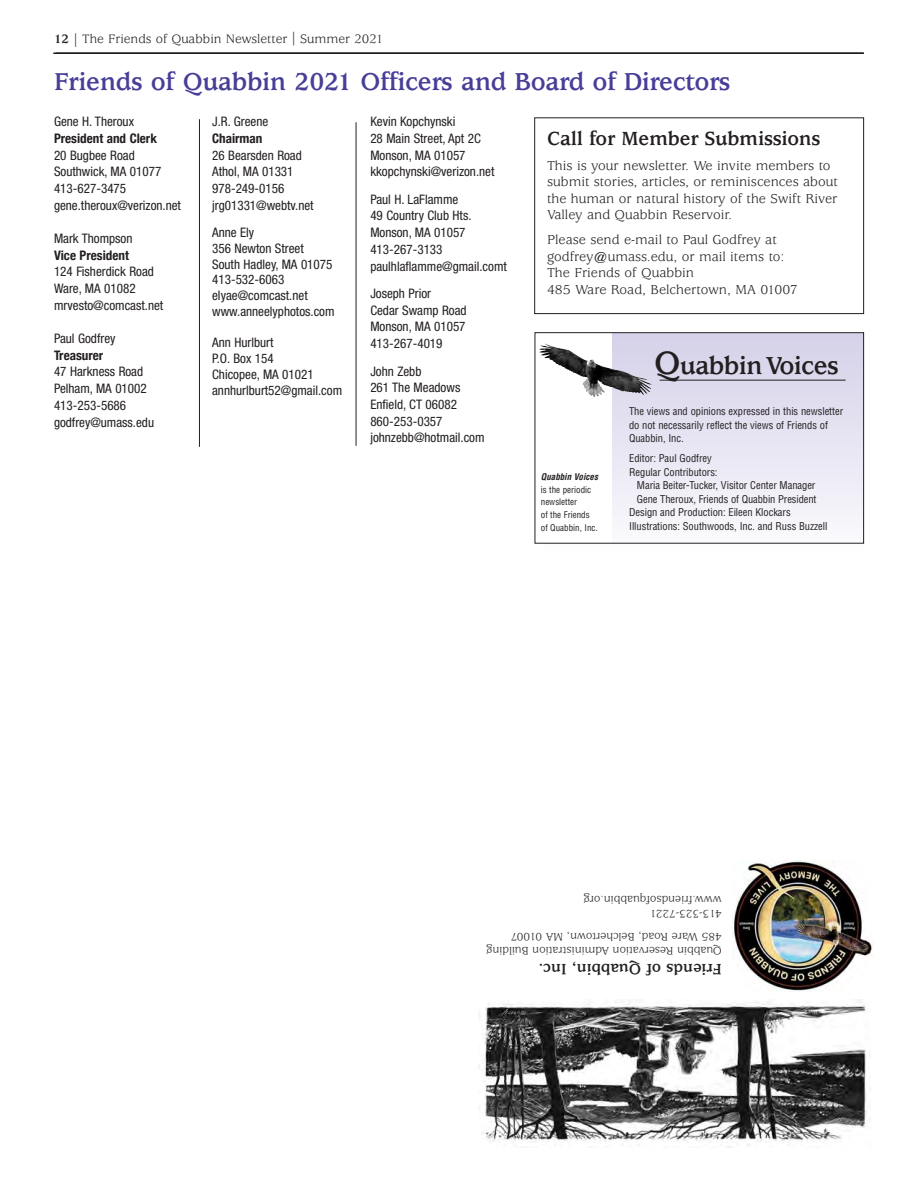
<style>
.page{position:relative;width:918px;height:1188px;background:#fff}
.page>*{position:absolute;margin:0;border:0;box-sizing:border-box;transform-origin:0 0}
.t1{font:700 27.15px "Usherwood";letter-spacing:-.02em;color:#231f20}
.t2{font:700 27px "Usherwood";letter-spacing:-.01em;color:#473e98}
.t3{font:700 21px "Usherwood";letter-spacing:-.01em;color:#231f20}
.t4{font:700 16.5px "Usherwood";color:#231f20}
.t5{font:14.25px/16.5px "Usherwood";color:#231f20}
.t6{font:13.5px "Usherwood";color:#231f20}
.t7{font:condensed 13.2px/16.6px "Helvetica Neue";color:#231f20}
.t8{font:700 condensed 13.2px "Helvetica Neue";color:#231f20}
.t9{font:12px/14.4px "Usherwood";color:#231f20}
.t10{font:condensed 10.5px/13.5px "Helvetica";letter-spacing:-.005em;color:#231f20}
.t11{font:condensed 9px/12.8px "Helvetica";color:#231f20}
.t12{font:italic 700 condensed 9px "Helvetica";color:#231f20}
.s1{font-weight:700}
.s2{font-size:35.7px}
</style>
<div class="page">
<hr style="left:53px;top:52px;width:810px;height:2px;background:#231f20">
<hr style="left:56px;top:52px;width:808px;height:2px;background:#231f20">
<div style="left:534px;top:117px;width:330px;height:197px;border:1px solid #231f20"></div>
<hr style="left:199px;top:119px;width:1px;height:328px;background:#231f20">
<hr style="left:356px;top:122px;width:1px;height:324px;background:#231f20">
<img style="left:479px;top:1000px;width:388px;height:147px">
<img style="left:732px;top:860px;width:141px;height:131px">
<div style="left:544px;top:333px;width:320px;height:219px;background:linear-gradient(to bottom,#d2cfe7,#fcfcfe)"></div>
<div style="left:532px;top:331px;width:80px;height:212px;background:#fff"></div>
<hr style="left:660px;top:380px;width:186px;height:1px;background:#231f20">
<div style="left:535px;top:332px;width:329px;height:212px;border:1px solid #231f20"></div>
<img style="left:539px;top:351px;width:113px;height:46px">
<p class="t6" style="left:54px;top:34px;width:331px"><span class="s1">12 |</span> The Friends of Quabbin Newsletter | Summer 2021</p>
<h2 class="t2" style="left:54px;top:71px;width:678px">Friends of Quabbin 2021 Officers and Board of Directors</h2>
<p class="t7" style="left:54px;top:114px;width:82px">Gene H. Theroux</p>
<p class="t8" style="left:54px;top:130px;width:104px">President and Clerk</p>
<p class="t7" style="left:54px;top:148px;width:129px">20 Bugbee Road<br>Southwick, MA 01077<br>413-627-3475 gene.theroux@verizon.net</p>
<p class="t7" style="left:54px;top:231px;width:80px">Mark Thompson</p>
<p class="t8" style="left:54px;top:247px;width:76px">Vice President</p>
<p class="t7" style="left:54px;top:264px;width:111px">124 Fisherdick Road<br>Ware, MA 01082 mrvesto@comcast.net</p>
<p class="t7" style="left:54px;top:331px;width:63px">Paul Godfrey</p>
<p class="t8" style="left:54px;top:347px;width:51px">Treasurer</p>
<p class="t7" style="left:54px;top:365px;width:102px">47 Harkness Road<br>Pelham, MA 01002<br>413-253-5686 godfrey@umass.edu</p>
<p class="t7" style="left:212px;top:114px;width:58px">J.R. Greene</p>
<p class="t8" style="left:212px;top:130px;width:52px">Chairman</p>
<p class="t7" style="left:212px;top:148px;width:103px">26 Bearsden Road<br>Athol, MA 01331<br>978-249-0156 jrg01331@webtv.net</p>
<p class="t7" style="left:212px;top:226px;width:124px;line-height:15.8px">Anne Ely<br>356 Newton Street<br>South Hadley, MA 01075<br>413-532-6063 elyae@comcast.net www.anneelyphotos.com</p>
<p class="t7" style="left:212px;top:336px;width:131px;line-height:15.8px">Ann Hurlburt<br>P.O. Box 154<br>Chicopee, MA 01021 annhurlburt52@gmail.com</p>
<p class="t7" style="left:370px;top:114px;width:126px">Kevin Kopchynski<br>28 Main Street, Apt 2C<br>Monson, MA 01057 kkopchynski@verizon.net</p>
<p class="t7" style="left:370px;top:192px;width:138px">Paul H. LaFlamme<br>49 Country Club Hts.<br>Monson, MA 01057<br>413-267-3133 paulhlaflamme@gmail.comt</p>
<p class="t7" style="left:370px;top:286px;width:98px">Joseph Prior<br>Cedar Swamp Road<br>Monson, MA 01057<br>413-267-4019</p>
<p class="t7" style="left:370px;top:364px;width:116px">John Zebb<br>261 The Meadows<br>Enfield, CT 06082<br>860-253-0357 johnzebb@hotmail.com</p>
<h3 class="t3" style="left:547px;top:130px;width:275px">Call for Member Submissions</h3>
<p class="t5" style="left:547px;top:158px;width:292px">This is your newsletter. We invite members to submit stories, articles, or reminiscences about the human or natural history of the Swift River Valley and Quabbin Reservoir.</p>
<p class="t5" style="left:547px;top:233px;width:252px">Please send e-mail to Paul Godfrey at godfrey@umass.edu, or mail items to:<br>The Friends of Quabbin<br>485 Ware Road, Belchertown, MA 01007</p>
<h1 class="t1" style="left:654px;top:356px;width:186px"><span class="s2">Q</span>uabbinVoices</h1>
<p class="t10" style="left:629px;top:406px;width:216px">The views and opinions expressed in this newsletter do not necessarily reflect the views of Friends of<br>Quabbin, Inc.</p>
<p class="t10" style="left:629px;top:453px;width:84px">Editor: Paul Godfrey</p>
<p class="t10" style="left:629px;top:466px;width:90px">Regular Contributors:</p>
<p class="t10" style="left:637px;top:480px;width:180px">Maria Beiter-Tucker, Visitor Center Manager</p>
<p class="t10" style="left:637px;top:493px;width:181px">Gene Theroux, Friends of Quabbin President</p>
<p class="t10" style="left:629px;top:507px;width:163px">Design and Production: Eileen Klockars</p>
<p class="t10" style="left:629px;top:520px;width:200px">Illustrations: Southwoods, Inc. and Russ Buzzell</p>
<p class="t12" style="left:541px;top:473px;width:61px">Quabbin Voices</p>
<p class="t11" style="left:541px;top:484px;width:58px">is the periodic newsletter<br>of the Friends of Quabbin, Inc.</p>
<p class="t9" style="left:722px;top:920px;width:139px;rotate:-180deg">413-323-7221 www.friendsofquabbin.org</p>
<p class="t9" style="left:722px;top:957px;width:237px;rotate:-180deg">Quabbin Reservation Administration Building<br>485 Ware Road, Belchertown, MA 01007</p>
<p class="t4" style="left:722px;top:975px;width:185px;rotate:-180deg">Friends of Quabbin, Inc.</p>
</div>
